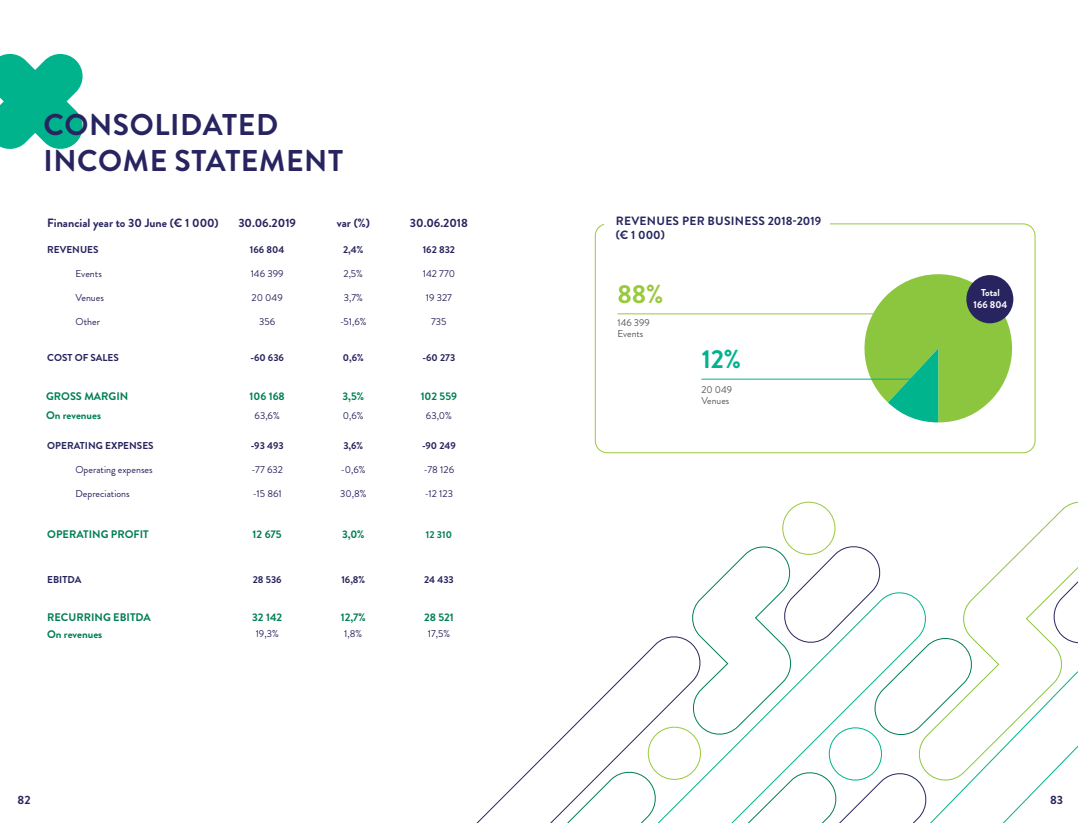
<style>
.page{position:relative;width:1078px;height:823px;background:#fff}
.page>*{position:absolute;margin:0;border:0;box-sizing:border-box;transform-origin:0 0}
.t1{font:700 30px/36px "Brandon Grotesque";letter-spacing:.02em;color:#282460}
.t2{font:700 26px "Brandon Grotesque";color:#00b38d}
.t3{font:700 26px "Brandon Grotesque";color:#99c93c}
.t4{font:700 12px "Brandon Grotesque";color:#282460}
.t5{font:700 12px/14.4px "Brandon Grotesque";letter-spacing:.02em;color:#282760}
.t6{font:700 11px "Brandon Grotesque";color:#007e54}
.t7{font:700 11px "Brandon Grotesque";color:#007e54}
.t8{font:10px "Brandon Grotesque";color:#27235e}
.t9{font:700 10px "Brandon Grotesque";color:#27235e}
.t10{font:10px/11px "Brandon Grotesque";color:#57585b}
.t11{font:700 10px/12px "Brandon Grotesque";color:#fff;text-align:center}
.t12{font:700 10px "Brandon Grotesque";color:#007e54}
</style>
<div class="page">
<svg style="left:0;top:54px;width:83px;height:95px"></svg>
<div style="left:594px;top:223px;width:441px;height:230px;border:1px solid #99c93c;border-radius:12px"></div>
<div style="left:604px;top:214px;width:225px;height:28px;background:#fff"></div>
<hr style="left:617px;top:313px;width:263px;height:1px;background:#99c93c">
<svg style="left:856px;top:274px;width:158px;height:148px"></svg>
<div style="left:966px;top:275px;width:47px;height:48px;background:#282460;border-radius:50%"></div>
<hr style="left:701px;top:378px;width:211px;height:1px;background:#00b38d">
<div style="left:782px;top:501px;width:53px;height:53px;border:1px solid #98c93d;border-radius:50%"></div>
<svg style="left:531px;top:636px;width:158px;height:186px"></svg>
<svg style="left:477px;top:768px;width:180px;height:54px"></svg>
<svg style="left:689px;top:543px;width:388px;height:279px"></svg>
<h1 class="t1" style="left:43px;top:107px;width:301px">CONSOLIDATED<br>INCOME STATEMENT</h1>
<p class="t4" style="left:47px;top:214px;width:173px">Financial year to 30 June (€ 1 000)</p>
<p class="t4" style="left:238px;top:214px;width:59px">30.06.2019</p>
<p class="t4" style="left:337px;top:214px;width:35px">var (%)</p>
<p class="t4" style="left:410px;top:214px;width:60px">30.06.2018</p>
<p class="t9" style="left:47px;top:242px;width:53px">REVENUES</p>
<p class="t9" style="left:250px;top:242px;width:36px">166 804</p>
<p class="t9" style="left:343px;top:242px;width:22px">2,4%</p>
<p class="t9" style="left:422px;top:242px;width:34px">162 832</p>
<p class="t8" style="left:76px;top:266px;width:28px">Events</p>
<p class="t8" style="left:251px;top:266px;width:34px">146 399</p>
<p class="t8" style="left:343px;top:266px;width:21px">2,5%</p>
<p class="t8" style="left:422px;top:266px;width:34px">142 770</p>
<p class="t8" style="left:76px;top:290px;width:30px">Venues</p>
<p class="t8" style="left:251px;top:290px;width:33px">20 049</p>
<p class="t8" style="left:344px;top:290px;width:21px">3,7%</p>
<p class="t8" style="left:426px;top:290px;width:28px">19 327</p>
<p class="t8" style="left:76px;top:314px;width:26px">Other</p>
<p class="t8" style="left:259px;top:314px;width:18px">356</p>
<p class="t8" style="left:340px;top:314px;width:28px">-51,6%</p>
<p class="t8" style="left:431px;top:314px;width:17px">735</p>
<p class="t9" style="left:47px;top:350px;width:73px">COST OF SALES</p>
<p class="t9" style="left:250px;top:350px;width:35px">-60 636</p>
<p class="t9" style="left:343px;top:350px;width:22px">0,6%</p>
<p class="t9" style="left:422px;top:350px;width:34px">-60 273</p>
<p class="t6" style="left:46px;top:388px;width:84px">GROSS MARGIN</p>
<p class="t6" style="left:249px;top:388px;width:37px">106 168</p>
<p class="t6" style="left:342px;top:388px;width:23px">3,5%</p>
<p class="t6" style="left:420px;top:388px;width:38px">102 559</p>
<p class="t7" style="left:46px;top:407px;width:57px">On revenues</p>
<p class="t8" style="left:254px;top:408px;width:27px">63,6%</p>
<p class="t8" style="left:343px;top:408px;width:22px">0,6%</p>
<p class="t8" style="left:426px;top:408px;width:27px">63,0%</p>
<p class="t9" style="left:47px;top:438px;width:108px">OPERATING EXPENSES</p>
<p class="t9" style="left:251px;top:438px;width:34px">-93 493</p>
<p class="t9" style="left:343px;top:438px;width:21px">3,6%</p>
<p class="t9" style="left:422px;top:438px;width:35px">-90 249</p>
<p class="t8" style="left:76px;top:462px;width:79px">Operating expenses</p>
<p class="t8" style="left:251px;top:462px;width:33px">-77 632</p>
<p class="t8" style="left:341px;top:462px;width:26px">-0,6%</p>
<p class="t8" style="left:423px;top:462px;width:32px">-78 126</p>
<p class="t8" style="left:76px;top:486px;width:56px">Depreciations</p>
<p class="t8" style="left:253px;top:486px;width:30px">-15 861</p>
<p class="t8" style="left:340px;top:486px;width:28px">30,8%</p>
<p class="t8" style="left:424px;top:486px;width:30px">-12 123</p>
<p class="t6" style="left:47px;top:526px;width:103px">OPERATING PROFIT</p>
<p class="t6" style="left:252px;top:526px;width:31px">12 675</p>
<p class="t6" style="left:342px;top:526px;width:24px">3,0%</p>
<p class="t12" style="left:426px;top:527px;width:27px">12 310</p>
<p class="t9" style="left:47px;top:572px;width:36px">EBITDA</p>
<p class="t9" style="left:253px;top:572px;width:30px">28 536</p>
<p class="t9" style="left:341px;top:572px;width:25px">16,8%</p>
<p class="t9" style="left:424px;top:572px;width:31px">24 433</p>
<p class="t6" style="left:47px;top:608px;width:105px">RECURRING EBITDA</p>
<p class="t6" style="left:252px;top:608px;width:32px">32 142</p>
<p class="t6" style="left:340px;top:608px;width:27px">12,7%</p>
<p class="t6" style="left:424px;top:608px;width:31px">28 521</p>
<p class="t7" style="left:47px;top:625px;width:57px">On revenues</p>
<p class="t8" style="left:255px;top:626px;width:25px">19,3%</p>
<p class="t8" style="left:344px;top:626px;width:19px">1,8%</p>
<p class="t8" style="left:427px;top:626px;width:24px">17,5%</p>
<p class="t5" style="left:615px;top:214px;width:207px">REVENUES PER BUSINESS 2018-2019 (€ 1 000)</p>
<h2 class="t3" style="left:617px;top:276px;width:47px">88%</h2>
<p class="t10" style="left:617px;top:317px;width:34px">146 399<br>Events</p>
<h2 class="t2" style="left:701px;top:340px;width:41px">12%</h2>
<p class="t10" style="left:701px;top:384px;width:32px">20 049<br>Venues</p>
<p class="t11" style="left:973px;top:286px;width:35px">Total<br>166 804</p>
<p class="t4" style="left:18px;top:791px;width:15px">82</p>
<p class="t4" style="left:1049px;top:791px;width:15px">83</p>
</div>
